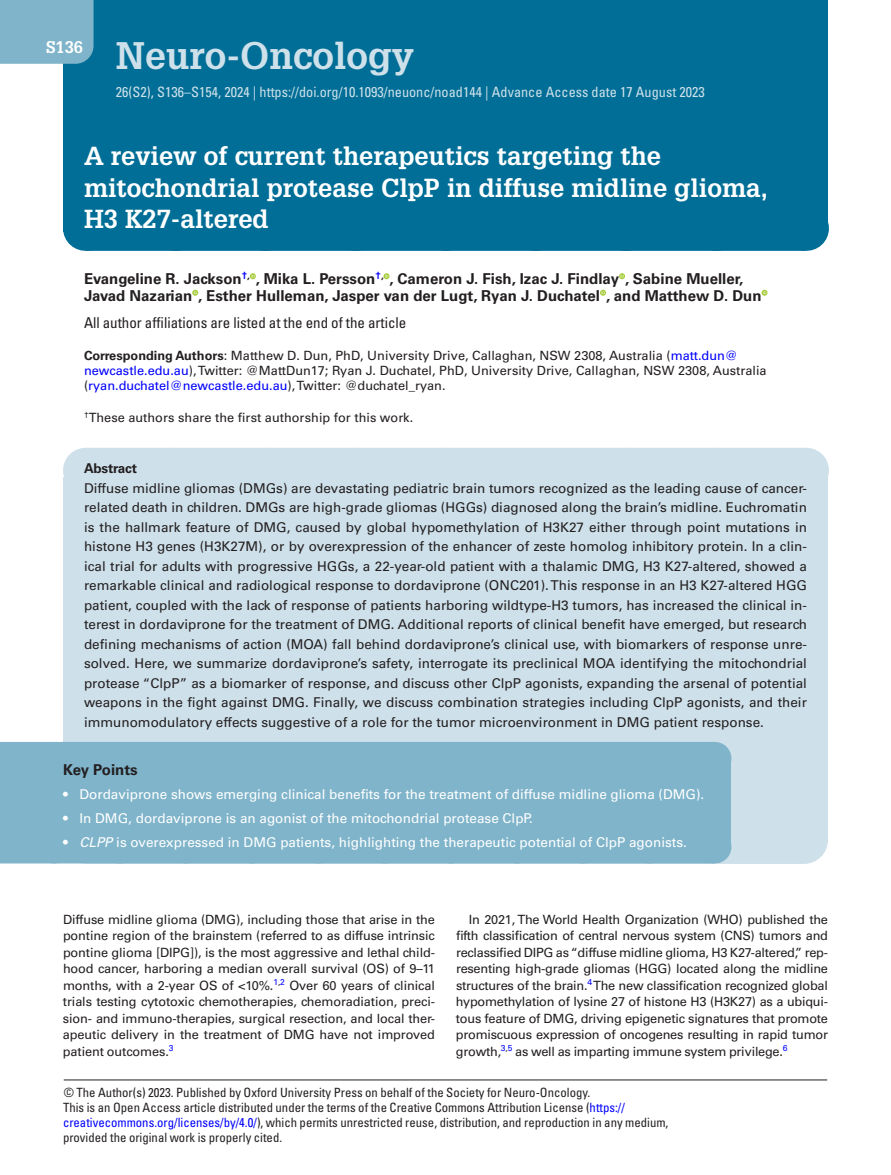
<style>
.page{position:relative;width:891px;height:1175px;background:#fff}
.page>*{position:absolute;margin:0;border:0;box-sizing:border-box;transform-origin:0 0}
.t1{font:700 37.5px "Glypha LT Std";color:#cee0ea}
.t2{font:700 25.5px/31.5px "Glypha LT Std";color:#fff}
.t3{font:700 16.5px "Glypha LT Std";color:#fff}
.t4{font:700 15px/16.5px "Univers LT Std";color:#231f20}
.t5{font:condensed 15px "Univers LT Std";color:#231f20}
.t6{font:condensed 14.25px "Univers LT Std";color:#cee0ea}
.t7{font:13.5px/19.5px "Univers LT Std";color:#231f20;text-align:justify}
.t8{font:13.5px "Univers LT Std";color:#fff}
.t9{font:700 13.5px "Univers LT Std";letter-spacing:-.015em;color:#231f20}
.t10{font:12.75px/16.5px "Univers LT Std";color:#231f20;text-align:justify}
.t11{font:condensed 12.75px/15px "Univers LT Std";color:#231f20}
.s1{font-weight:700}
.s2{color:#00f}
.s3{font-style:italic}
</style>
<div class="page">
<div style="left:63px;top:0;width:765px;height:166px;background:#006e96"></div>
<div style="left:0;top:0;width:94px;height:64px;background:#7fb4ca"></div>
<hr style="left:64px;top:1079px;width:763px;height:1px;background:#231f20">
<svg style="left:250px;top:273px;width:6px;height:6px"></svg>
<svg style="left:384px;top:273px;width:6px;height:6px"></svg>
<svg style="left:619px;top:273px;width:6px;height:6px"></svg>
<svg style="left:192px;top:290px;width:6px;height:6px"></svg>
<svg style="left:600px;top:290px;width:6px;height:6px"></svg>
<svg style="left:762px;top:290px;width:6px;height:6px"></svg>
<div style="left:86px;top:448px;width:720px;height:45px;background:#cee0ea"></div>
<hr style="left:806px;top:448px;width:1px;height:45px;background:#cee0ea">
<div style="left:63px;top:477px;width:765px;height:387px;background:#cee0ea"></div>
<div style="left:0;top:742px;width:714px;height:33px;background:#7fb4ca"></div>
<hr style="left:714px;top:742px;width:1px;height:33px;background:#7fb4ca">
<div style="left:0;top:775px;width:730px;height:27px;background:#7fb4ca"></div>
<div style="left:0;top:799px;width:730px;height:24px;background:#7fb4ca"></div>
<div style="left:0;top:823px;width:730px;height:24px;background:#7fb4ca"></div>
<div style="left:0;top:830px;width:714px;height:33px;background:#7fb4ca"></div>
<hr style="left:714px;top:830px;width:1px;height:33px;background:#7fb4ca">
<div style="left:63px;top:147px;width:765px;height:84px;background:#006e96"></div>
<div style="left:86px;top:206px;width:720px;height:45px;background:#006e96"></div>
<svg style="left:177px;top:250px;width:583px;height:1px"></svg>
<hr style="left:806px;top:206px;width:1px;height:45px;background:#006e96">
<p class="t3" style="left:46px;top:37px;width:38px">S136</p>
<h1 class="t1" style="left:116px;top:32px;width:299px">Neuro-Oncology</h1>
<p class="t6" style="left:116px;top:83px;width:590px">26(S2), S136–S154, 2024 | https://doi.org/10.1093/neuonc/noad144 | Advance Access date 17 August 2023</p>
<h2 class="t2" style="left:84px;top:140px;width:685px">A review of current therapeutics targeting the mitochondrial protease ClpP in diffuse midline glioma,<br>H3 K27-altered</h2>
<p class="t4" style="left:84px;top:271px;width:679px">Evangeline R. Jackson<sup>†</sup><sup>,</sup> , Mika L. Persson<sup>†</sup><sup>,</sup> , Cameron J. Fish, Izac J. Findlay , Sabine Mueller,<br>Javad Nazarian , Esther Hulleman, Jasper van der Lugt, Ryan J. Duchatel , and Matthew D. Dun</p>
<p class="t5" style="left:84px;top:313px;width:324px">All author affiliations are listed at the end of the article</p>
<p class="t10" style="left:84px;top:348px;width:684px;line-height:15px;text-align:left"><span class="s1">Corresponding Authors</span>: Matthew D. Dun, PhD, University Drive, Callaghan, NSW 2308, Australia (<span class="s2">matt.dun@ newcastle.edu.au</span>), Twitter: @MattDun17; Ryan J. Duchatel, PhD, University Drive, Callaghan, NSW 2308, Australia (<span class="s2">ryan.duchatel@newcastle.edu.au</span>), Twitter: @duchatel_ryan.</p>
<p class="t10" style="left:84px;top:409px;width:331px"><sup>†</sup>These authors share the first authorship for this work.</p>
<p class="t9" style="left:84px;top:460px;width:55px">Abstract</p>
<p class="t7" style="left:84px;top:478px;width:725px">Diffuse midline gliomas (DMGs) are devastating pediatric brain tumors recognized as the leading cause of cancer&shy;related death in children. DMGs are high-grade gliomas (HGGs) diagnosed along the brain’s midline. Euchromatin is the hallmark feature of DMG, caused by global hypomethylation of H3K27 either through point mutations in histone H3 genes (H3K27M), or by overexpression of the enhancer of zeste homolog inhibitory protein. In a clin&shy;ical trial for adults with progressive HGGs, a 22-year-old patient with a thalamic DMG, H3 K27-altered, showed a remarkable clinical and radiological response to dordaviprone (ONC201). This response in an H3 K27-altered HGG patient, coupled with the lack of response of patients harboring wildtype-H3 tumors, has increased the clinical in&shy;terest in dordaviprone for the treatment of DMG. Additional reports of clinical benefit have emerged, but research defining mechanisms of action (MOA) fall behind dordaviprone’s clinical use, with biomarkers of response unre&shy;solved. Here, we summarize dordaviprone’s safety, interrogate its preclinical MOA identifying the mitochondrial protease “ClpP” as a biomarker of response, and discuss other ClpP agonists, expanding the arsenal of potential weapons in the fight against DMG. Finally, we discuss combination strategies including ClpP agonists, and their immunomodulatory effects suggestive of a role for the tumor microenvironment in DMG patient response.</p>
<p class="t4" style="left:63px;top:761px;width:76px">Key Points</p>
<p class="t8" style="left:63px;top:786px;width:643px">• Dordaviprone shows emerging clinical benefits for the treatment of diffuse midline glioma (DMG).</p>
<p class="t8" style="left:63px;top:810px;width:471px">• In DMG, dordaviprone is an agonist of the mitochondrial protease ClpP.</p>
<p class="t8" style="left:63px;top:834px;width:625px">• <span class="s3">CLPP</span> is overexpressed in DMG patients, highlighting the therapeutic potential of ClpP agonists.</p>
<p class="t10" style="left:63px;top:910px;width:374px">Diffuse midline glioma (DMG), including those that arise in the pontine region of the brainstem (referred to as diffuse intrinsic pontine glioma [DIPG]), is the most aggressive and lethal child&shy;hood cancer, harboring a median overall survival (OS) of 9–11 months, with a 2-year OS of &lt;10%.<sup>1</sup><sup>,</sup><sup>2</sup> Over 60 years of clinical trials testing cytotoxic chemotherapies, chemoradiation, preci&shy;sion- and immuno-therapies, surgical resection, and local ther&shy;apeutic delivery in the treatment of DMG have not improved patient outcomes.<sup>3</sup></p>
<p class="t10" style="left:456px;top:910px;width:374px;text-indent:13px">In 2021, The World Health Organization (WHO) published the fifth classification of central nervous system (CNS) tumors and reclassified DIPG as “diffuse midline glioma, H3 K27-altered,” rep&shy;resenting high-grade gliomas (HGG) located along the midline structures of the brain.<sup>4</sup> The new classification recognized global hypomethylation of lysine 27 of histone H3 (H3K27) as a ubiqui&shy;tous feature of DMG, driving epigenetic signatures that promote promiscuous expression of oncogenes resulting in rapid tumor growth,<sup>3</sup><sup>,</sup><sup>5</sup> as well as imparting immune system privilege.<sup>6</sup></p>
<p class="t11" style="left:64px;top:1084px;width:528px">© The Author(s) 2023. Published by Oxford University Press on behalf of the Society for Neuro-Oncology.</p>
<p class="t11" style="left:63px;top:1099px;width:607px">This is an Open Access article distributed under the terms of the Creative Commons Attribution License (<span class="s2">https:// creativecommons.org/licenses/by/4.0/</span>), which permits unrestricted reuse, distribution, and reproduction in any medium, provided the original work is properly cited.</p>
</div>
